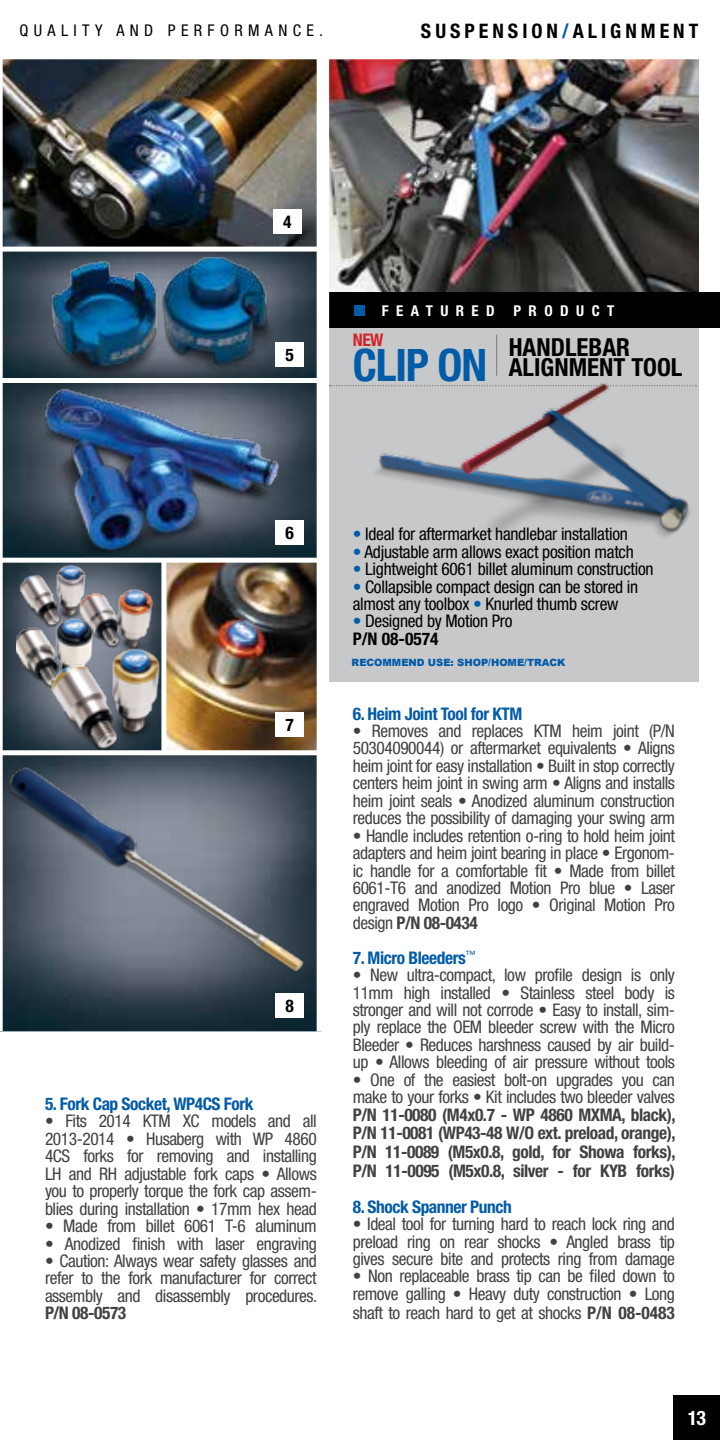
<style>
.page{position:relative;width:720px;height:1440px;background:#fff}
.page>*{position:absolute;margin:0;border:0;box-sizing:border-box;transform-origin:0 0}
.t1{font:700 condensed 44.75px "Helvetica Neue";color:#005ba8}
.t2{font:700 condensed 25px "Helvetica Neue";color:#000}
.t3{font:700 condensed 20px "Helvetica Neue";letter-spacing:.2em;color:#000}
.t4{font:700 condensed 20px "Helvetica Neue";color:#fff}
.t5{font:condensed 17.5px/17.5px "Helvetica Neue";letter-spacing:-.025em;color:#414042;text-align:justify}
.t6{font:condensed 17.5px/17.5px "Helvetica Neue";letter-spacing:-.015em;color:#000}
.t7{font:700 condensed 17.5px/18.8px "Helvetica Neue";letter-spacing:-.025em;color:#414042;text-align:justify}
.t8{font:700 condensed 17.5px "Helvetica Neue";letter-spacing:-.025em;color:#005ba8}
.t9{font:700 condensed 17.5px "Helvetica Neue";color:#000}
.t10{font:700 condensed 17.5px "Helvetica Neue";color:#d2232a}
.t11{font:condensed 16.25px "Helvetica Neue";letter-spacing:.33em;color:#000}
.t12{font:700 condensed 15px "Helvetica Neue";color:#fff}
.t13{font:900 10px "Arial";color:#005ba8}
.s1{color:#005ba8}
.s2{font-weight:700}
</style>
<div class="page">
<img style="left:3px;top:252px;width:314px;height:306px">
<img style="left:3px;top:755px;width:314px;height:276px">
<div style="left:323px;top:328px;width:375px;height:354px;background:#c7c8ca"></div>
<img style="left:329px;top:59px;width:369px;height:233px">
<img style="left:3px;top:59px;width:314px;height:188px">
<img style="left:3px;top:563px;width:314px;height:187px">
<img style="left:16px;top:555px;width:80px;height:49px">
<img style="left:69px;top:575px;width:92px;height:58px">
<img style="left:16px;top:604px;width:89px;height:100px">
<img style="left:46px;top:633px;width:115px;height:117px">
<img style="left:21px;top:384px;width:272px;height:171px">
<div style="left:275px;top:993px;width:29px;height:25px;background:#fff"></div>
<img style="left:3px;top:760px;width:314px;height:225px">
<div style="left:273px;top:209px;width:28px;height:24px;background:#fff"></div>
<div style="left:319px;top:292px;width:401px;height:36px;background:#000101"></div>
<div style="left:355px;top:305px;width:10px;height:11px;background:#005ba8"></div>
<img style="left:135px;top:237px;width:149px;height:148px">
<img style="left:37px;top:252px;width:147px;height:138px">
<div style="left:276px;top:342px;width:28px;height:24px;background:#fff"></div>
<div style="left:275px;top:520px;width:29px;height:25px;background:#fff"></div>
<div style="left:275px;top:712px;width:29px;height:24px;background:#fff"></div>
<div style="left:0;top:558px;width:319px;height:5px;background:#fff"></div>
<div style="left:161px;top:559px;width:5px;height:193px;background:#fff"></div>
<div style="left:0;top:247px;width:320px;height:5px;background:#fff"></div>
<div style="left:0;top:378px;width:320px;height:5px;background:#fff"></div>
<div style="left:317px;top:57px;width:12px;height:974px;background:#fff"></div>
<div style="left:674px;top:1395px;width:46px;height:45px;background:#000101"></div>
<svg style="left:330px;top:385px;width:21px;height:1px"></svg>
<hr style="left:496px;top:335px;width:1px;height:41px;background:#77787b">
<img style="left:352px;top:358px;width:347px;height:254px">
<p class="t11" style="left:20px;top:21px;width:65px">quality</p>
<p class="t11" style="left:117px;top:21px;width:66px">and performa</p>
<p class="t11" style="left:278px;top:21px;width:46px">nce .</p>
<p class="t3" style="left:421px;top:19px;width:58px">SUSPEN</p>
<p class="t3" style="left:508px;top:19px;width:27px">SION</p>
<p class="t3" style="left:562px;top:19px;width:138px"><span class="s1">/</span>Alignment</p>
<p class="t9" style="left:283px;top:211px;width:10px">4</p>
<p class="t9" style="left:286px;top:344px;width:10px">5</p>
<p class="t12" style="left:382px;top:301px;width:14px">FEAT</p>
<p class="t12" style="left:440px;top:301px;width:30px">U RED</p>
<p class="t12" style="left:513px;top:301px;width:15px">PROD</p>
<p class="t12" style="left:576px;top:301px;width:28px">U CT</p>
<p class="t10" style="left:353px;top:329px;width:32px">NEW</p>
<h1 class="t1" style="left:353px;top:338px;width:136px">Clip on</h1>
<h2 class="t2" style="left:509px;top:332px;width:15px">HANDLE</h2>
<h2 class="t2" style="left:589px;top:332px;width:29px">BAR</h2>
<h2 class="t2" style="left:509px;top:352px;width:61px">ALIGNMENT</h2>
<h2 class="t2" style="left:631px;top:352px;width:14px">TOOL</h2>
<p class="t9" style="left:285px;top:522px;width:10px">6</p>
<p class="t9" style="left:285px;top:714px;width:10px">7</p>
<p class="t9" style="left:285px;top:995px;width:10px">8</p>
<p class="t8" style="left:45px;top:1093px;width:210px">5. Fork Cap Socket, WP4CS Fork</p>
<p class="t5" style="left:45px;top:1112px;width:273px">• Fits 2014 KTM XC models and all 2013-2014 • Husaberg with WP 4860<br>4CS forks for removing and installing LH and RH adjustable fork caps • Allows you to properly torque the fork cap assem&shy;blies during installation • 17mm hex head</p>
<p class="t5" style="left:45px;top:1217px;width:273px">• Made from billet 6061 T-6 aluminum</p>
<p class="t5" style="left:45px;top:1234px;width:273px">• Anodized finish with laser engraving</p>
<p class="t5" style="left:45px;top:1252px;width:274px">• Caution: Always wear safety glasses and refer to the fork manufacturer for correct assembly and disassembly procedures.</p>
<p class="t7" style="left:45px;top:1303px;width:83px">P/N 08-0573</p>
<p class="t6" style="left:353px;top:525px;width:277px"><span class="s1">•</span> Ideal for aftermarket handlebar installation</p>
<p class="t6" style="left:353px;top:543px;width:283px"><span class="s1">•</span> Adjustable arm allows exact position match</p>
<p class="t6" style="left:353px;top:560px;width:302px"><span class="s1">•</span> Lightweight 6061 billet aluminum construction</p>
<p class="t6" style="left:353px;top:577px;width:287px"><span class="s1">•</span> Collapsible compact design can be stored in almost any toolbox <span class="s1">•</span> Knurled thumb screw</p>
<p class="t6" style="left:353px;top:612px;width:161px"><span class="s1">•</span> Designed by Motion Pro<br><span class="s2">P/N 08-0574</span></p>
<p class="t13" style="left:352px;top:655px;width:149px">RECOMMEND USE: SHOP/HOME</p>
<p class="t13" style="left:524px;top:655px;width:43px">/TRACK</p>
<p class="t8" style="left:353px;top:703px;width:160px">6. Heim Joint Tool for KTM</p>
<p class="t5" style="left:353px;top:722px;width:324px">• Removes and replaces KTM heim joint (P/N 50304090044) or aftermarket equivalents • Aligns heim joint for easy installation • Built in stop correctly centers heim joint in swing arm • Aligns and installs heim joint seals • Anodized aluminum construction reduces the possibility of damaging your swing arm</p>
<p class="t5" style="left:353px;top:827px;width:324px">• Handle includes retention o-ring to hold heim joint adapters and heim joint bearing in place • Ergonom&shy;ic handle for a comfortable fit • Made from billet 6061-T6 and anodized Motion Pro blue • Laser engraved Motion Pro logo • Original Motion Pro design <span class="s2">P/N 08-0434</span></p>
<p class="t8" style="left:353px;top:947px;width:124px">7. Micro Bleeders<sup>™</sup></p>
<p class="t5" style="left:353px;top:966px;width:324px">• New ultra-compact, low profile design is only 11mm high installed • Stainless steel body is stronger and will not corrode • Easy to install, sim&shy;ply replace the OEM bleeder screw with the Micro Bleeder • Reduces harshness caused by air build&shy;up • Allows bleeding of air pressure without tools</p>
<p class="t5" style="left:353px;top:1071px;width:324px">• One of the easiest bolt-on upgrades you can make to your forks • Kit includes two bleeder valves</p>
<p class="t7" style="left:353px;top:1105px;width:238px">P/N 11-0080 (M4x0.7 - WP 4860 MXMA</p>
<p class="t7" style="left:353px;top:1105px;width:324px;text-indent:269px">, black), P/N 11-0081 (WP43-48 W/O ext. preload, orange), P/N 11-0089 (M5x0.8, gold, for Showa forks), P/N 11-0095 (M5x0.8, silver - for KYB forks)</p>
<p class="t8" style="left:353px;top:1196px;width:160px">8. Shock Spanner Punch</p>
<p class="t5" style="left:353px;top:1215px;width:324px">• Ideal tool for turning hard to reach lock ring and preload ring on rear shocks • Angled brass tip gives secure bite and protects ring from damage</p>
<p class="t5" style="left:353px;top:1267px;width:324px">• Non replaceable brass tip can be filed down to remove galling • Heavy duty construction • Long shaft to reach hard to get at shocks <span class="s2">P/N 08-0483</span></p>
<p class="t4" style="left:688px;top:1406px;width:20px">13</p>
</div>
